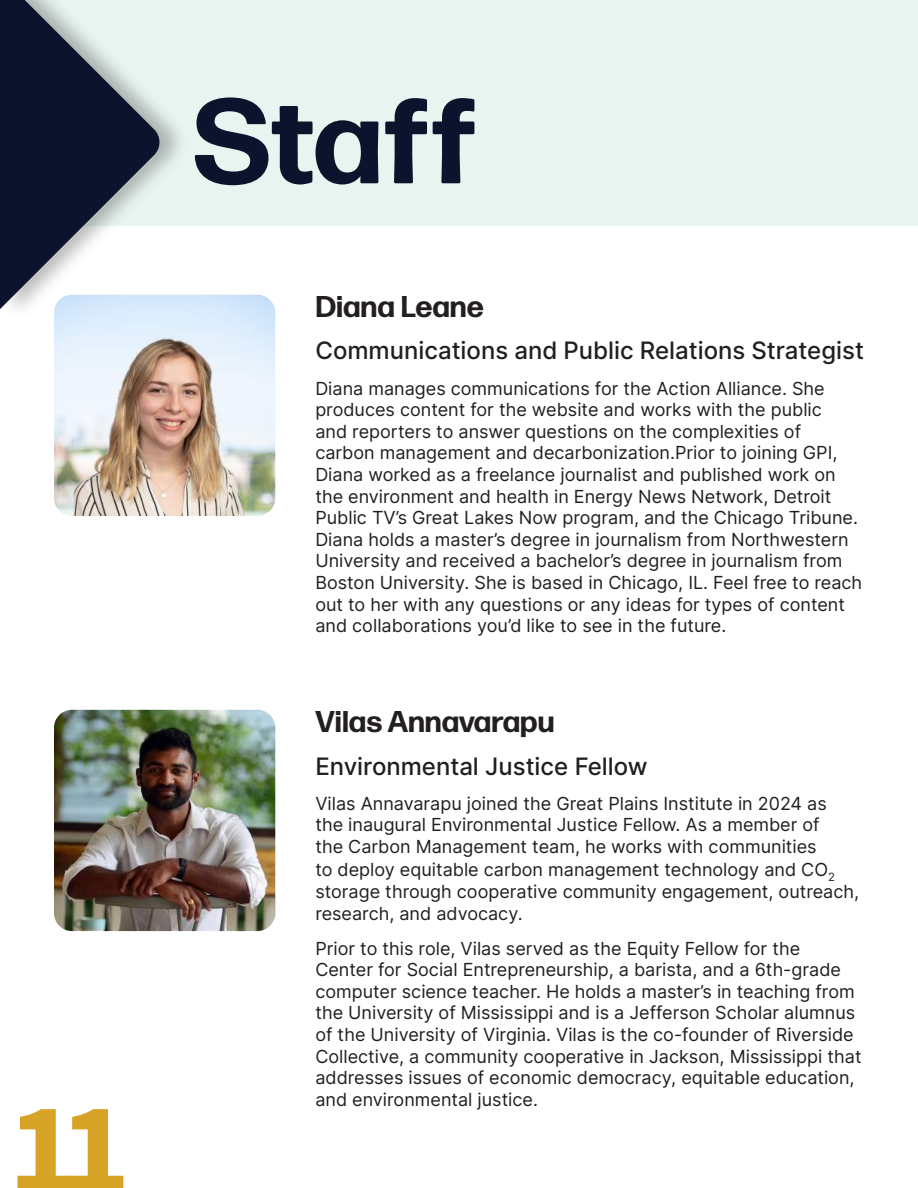
<style>
.page{position:relative;width:918px;height:1188px;background:#fff}
.page>*{position:absolute;margin:0;border:0;box-sizing:border-box;transform-origin:0 0}
.t1{font:700 130.5px "Source Sans Pro";color:#d7a327}
.t2{font:700 120px "Forma DJR Text";color:#0b142c}
.t3{font:700 30px "Forma DJR Text";color:#231f20}
.t4{font:500 24px "Inter";color:#231f20}
.t5{font:18px/21.6px "Inter";color:#231f20}
</style>
<div class="page">
<div style="left:0;top:0;width:918px;height:225px;background:#e7f4f0"></div>
<img style="left:54px;top:295px;width:221px;height:221px">
<img style="left:54px;top:710px;width:221px;height:221px">
<div style="left:0;top:0;width:189px;height:322px;background:#231f20;opacity:.3"></div>
<svg style="left:0;top:0;width:161px;height:309px;fill:#0b142c"></svg>
<h1 class="t1" style="left:9px;top:1060px;width:123px">11</h1>
<h2 class="t2" style="left:193px;top:64px;width:286px">Staff</h2>
<h3 class="t3" style="left:315px;top:287px;width:170px">Diana Leane</h3>
<h3 class="t4" style="left:315px;top:333px;width:550px">Communications and Public Relations Strategist</h3>
<p class="t5" style="left:315px;top:377px;width:548px">Diana manages communications for the Action Alliance. She produces content for the website and works with the public<br>and reporters to answer questions on the complexities of carbon management and decarbonization.Prior to joining GPI, Diana worked as a freelance journalist and published work on the environment and health in Energy News Network, Detroit Public TV’s Great Lakes Now program, and the Chicago Tribune.<br>Diana holds a master’s degree in journalism from Northwestern University and received a bachelor’s degree in journalism from Boston University. She is based in Chicago, IL. Feel free to reach out to her with any questions or any ideas for types of content and collaborations you’d like to see in the future.</p>
<h3 class="t3" style="left:315px;top:702px;width:241px">Vilas Annavarapu</h3>
<h3 class="t4" style="left:315px;top:748px;width:334px">Environmental Justice Fellow</h3>
<p class="t5" style="left:315px;top:792px;width:513px">Vilas Annavarapu joined the Great Plains Institute in 2024 as the inaugural Environmental Justice Fellow. As a member of the Carbon Management team, he works with communities</p>
<p class="t5" style="left:315px;top:859px;width:545px">to deploy equitable carbon management technology and CO<sub>2 </sub>storage through cooperative community engagement, outreach, research, and advocacy.</p>
<p class="t5" style="left:315px;top:937px;width:548px">Prior to this role, Vilas served as the Equity Fellow for the Center for Social Entrepreneurship, a barista, and a 6th-grade computer science teacher. He holds a master’s in teaching from the University of Mississippi and is a Jefferson Scholar alumnus of the University of Virginia. Vilas is the co-founder of Riverside Collective, a community cooperative in Jackson, Mississippi that addresses issues of economic democracy, equitable education, and environmental justice.</p>
</div>
